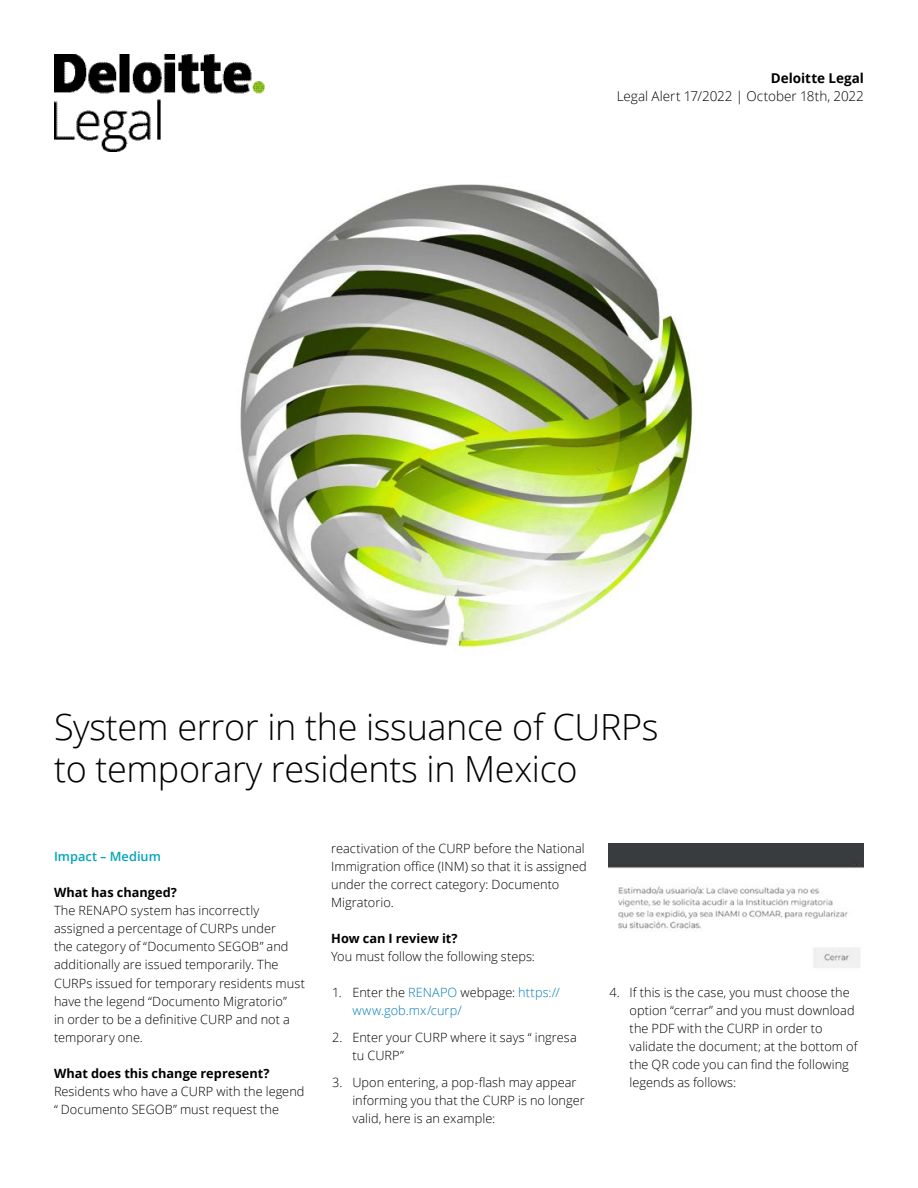
<style>
.page{position:relative;width:918px;height:1188px;background:#fff}
.page>*{position:absolute;margin:0;border:0;box-sizing:border-box;transform-origin:0 0}
.t1{font:300 36px/42px "Open Sans";letter-spacing:-.01em;color:#000}
.t2{font:300 13.5px "Open Sans";color:#000}
.t3{font:700 13.5px "Open Sans";color:#000}
.t4{font:300 12.75px/18px "Open Sans";letter-spacing:.005em;color:#000}
.t5{font:700 12.75px "Open Sans";color:#000}
.t6{font:300 12.75px/18px "Open Sans";letter-spacing:.005em;color:#007db6}
.t7{font:600 12.75px "Open Sans";letter-spacing:.005em;color:#00a5b8}
.s1{color:#000}
</style>
<div class="page">
<img style="left:240px;top:184px;width:455px;height:464px">
<img style="left:54px;top:54px;width:210px;height:97px">
<img style="left:608px;top:843px;width:256px;height:125px">
<p class="t3" style="left:771px;top:68px;width:95px">Deloitte Legal</p>
<p class="t2" style="left:617px;top:87px;width:249px">Legal Alert 17/2022 | October 18th, 2022</p>
<h1 class="t1" style="left:54px;top:705px;width:606px">System error in the issuance of CURPs to temporary residents in Mexico</h1>
<p class="t7" style="left:54px;top:848px;width:108px">Impact – Medium</p>
<p class="t5" style="left:54px;top:884px;width:125px">What has changed?</p>
<p class="t4" style="left:54px;top:902px;width:253px">The RENAPO system has incorrectly assigned a percentage of CURPs under<br>the category of “Documento SEGOB” and additionally are issued temporarily. The CURPs issued for temporary residents must have the legend “Documento Migratorio”<br>in order to be a definitive CURP and not a temporary one.</p>
<p class="t5" style="left:54px;top:1064px;width:217px">What does this change represent?</p>
<p class="t4" style="left:54px;top:1082px;width:252px">Residents who have a CURP with the legend “ Documento SEGOB” must request the</p>
<p class="t4" style="left:331px;top:839px;width:257px">reactivation of the CURP before the National Immigration office (INM) so that it is assigned under the correct category: Documento Migratorio.</p>
<p class="t5" style="left:331px;top:930px;width:128px">How can I review it?</p>
<p class="t4" style="left:331px;top:947px;width:205px">You must follow the following steps:</p>
<p class="t6" style="left:352px;top:983px;width:209px;text-indent:-20px"><span class="s1">1. Enter the</span> RENAPO <span class="s1">webpage:</span> https:// www.gob.mx/curp/</p>
<p class="t4" style="left:352px;top:1028px;width:226px;text-indent:-20px">2. Enter your CURP where it says “ ingresa tu CURP”</p>
<p class="t4" style="left:352px;top:1073px;width:234px;text-indent:-20px">3. Upon entering, a pop-flash may appear informing you that the CURP is no longer valid, here is an example:</p>
<p class="t4" style="left:630px;top:983px;width:229px;text-indent:-20px">4. If this is the case, you must choose the option “cerrar” and you must download the PDF with the CURP in order to validate the document; at the bottom of the QR code you can find the following legends as follows:</p>
</div>
